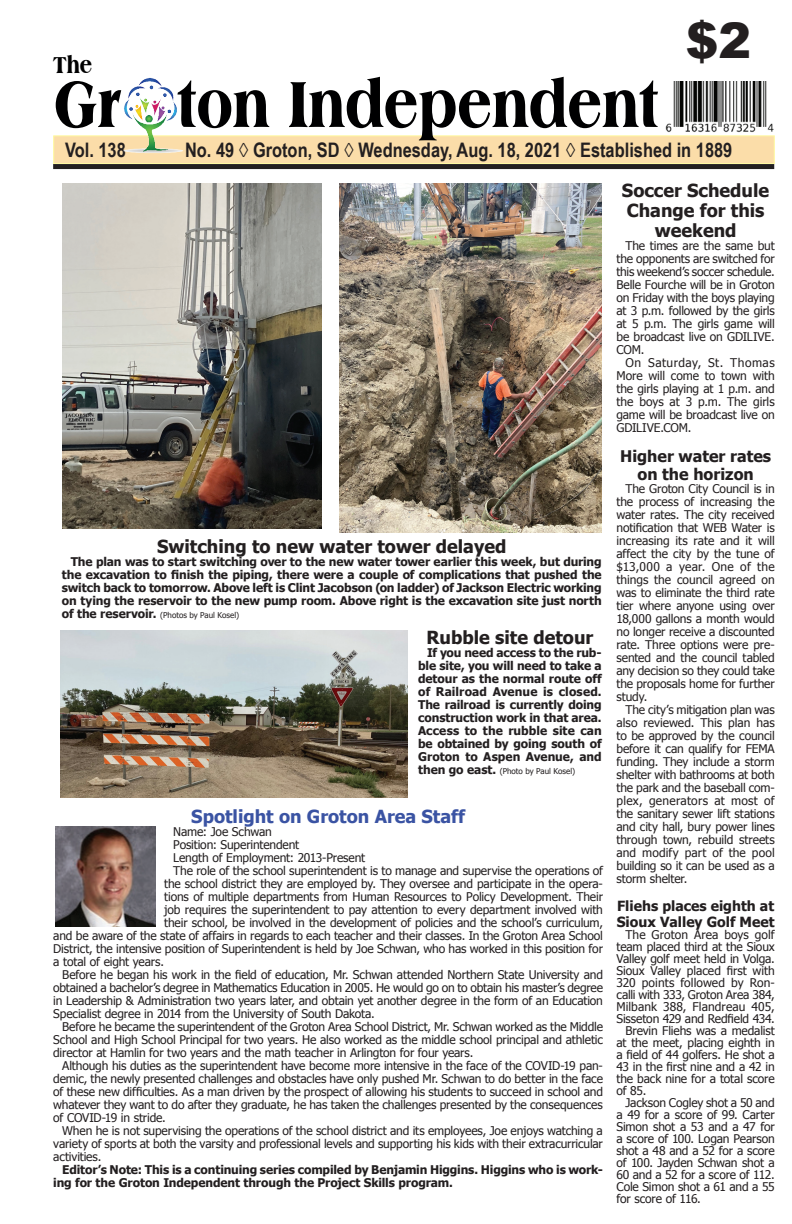
<style>
.page{position:relative;width:792px;height:1224px;background:#fff}
.page>*{position:absolute;margin:0;border:0;box-sizing:border-box;transform-origin:0 0}
.t1{font:800 condensed 68.7px "Americana BT";color:#000001}
.t2{font:900 49px "Arial";color:#231f20}
.t3{font:800 condensed 24.7px "Americana BT";color:#000001}
.t4{font:700 20px "Arial Narrow";color:#231f20}
.t5{font:700 18px/19.8px "Tahoma";color:#231f20;text-align:center}
.t6{font:700 18px "Tahoma";color:#3a53a3}
.t7{font:700 16px/17.6px "Tahoma";color:#231f20;text-align:center}
.t8{font:700 14px/15.4px "Tahoma";color:#231f20}
.t9{font:12px/13px "Tahoma";letter-spacing:-.01em;color:#231f20;text-align:justify}
.t10{font:700 12px/13px "Tahoma";letter-spacing:-.01em;color:#231f20;text-align:justify}
.t11{font:8px "Tahoma";color:#231f20}
.s1{font-weight:700;font-size:12px}
</style>
<div class="page">
<div style="left:53px;top:135px;width:722px;height:29px;background:#fbdda9"></div>
<img style="left:666px;top:81px;width:108px;height:51px">
<div style="left:53px;top:164px;width:721px;height:5px;background:#231f20"></div>
<img style="left:123px;top:78px;width:60px;height:75px">
<img style="left:63px;top:183px;width:258px;height:345px">
<img style="left:60px;top:631px;width:347px;height:167px">
<img style="left:340px;top:183px;width:262px;height:350px">
<img style="left:55px;top:827px;width:100px;height:100px">
<h3 class="t3" style="left:53px;top:50px;width:41px">The</h3>
<h1 class="t1" style="left:54px;top:62px;width:606px">Gr ton Independent</h1>
<h2 class="t2" style="left:686px;top:5px;width:67px">$2</h2>
<h3 class="t4" style="left:65px;top:135px;width:62px">Vol. 138</h3>
<h3 class="t4" style="left:185px;top:135px;width:549px">No. 49 ◊ Groton, SD ◊ Wednesday, Aug. 18, 2021 ◊ Established in 1889</h3>
<h3 class="t5" style="left:157px;top:535px;width:351px">Switching to new water tower delayed</h3>
<p class="t10" style="left:62px;top:554px;width:542px;text-indent:9px">The plan was to start switching over to the new water tower earlier this week, but during the excavation to finish the piping, there were a couple of complications that pushed the switch back to tomorrow. Above left is Clint Jacobson (on ladder) of Jackson Electric working on tying the reservoir to the new pump room. Above right is the excavation site just north</p>
<p class="t11" style="left:62px;top:610px;width:179px"><span class="s1">of the reservoir.</span> (Photos by Paul Kosel)</p>
<h3 class="t5" style="left:427px;top:627px;width:168px">Rubble site detour</h3>
<p class="t10" style="left:418px;top:646px;width:185px;text-indent:9px">If you need access to the rub&shy;ble site, you will need to take a detour as the normal route off of Railroad Avenue is closed.<br>The railroad is currently doing construction work in that area.<br>Access to the rubble site can be obtained by going south of Groton to Aspen Avenue, and</p>
<p class="t11" style="left:418px;top:766px;width:159px"><span class="s1">then go east.</span> (Photo by Paul Kosel)</p>
<h3 class="t6" style="left:191px;top:804px;width:275px">Spotlight on Groton Area Staff</h3>
<p class="t9" style="left:173px;top:825px;width:100px">Name: Joe Schwan</p>
<p class="t9" style="left:173px;top:838px;width:128px">Position: Superintendent</p>
<p class="t9" style="left:173px;top:851px;width:194px">Length of Employment: 2013-Present</p>
<p class="t9" style="left:173px;top:864px;width:431px">The role of the school superintendent is to manage and supervise the operations of</p>
<p class="t9" style="left:164px;top:877px;width:440px">the school district they are employed by. They oversee and participate in the opera-</p>
<p class="t9" style="left:164px;top:890px;width:440px">tions of multiple departments from Human Resources to Policy Development. Their</p>
<p class="t9" style="left:164px;top:903px;width:440px">job requires the superintendent to pay attention to every department involved with</p>
<p class="t9" style="left:164px;top:916px;width:440px">their school, be involved in the development of policies and the school’s curriculum,</p>
<p class="t9" style="left:53px;top:929px;width:551px">and be aware of the state of affairs in regards to each teacher and their classes. In the Groton Area School</p>
<p class="t9" style="left:53px;top:942px;width:551px">District, the intensive position of Superintendent is held by Joe Schwan, who has worked in this position for</p>
<p class="t9" style="left:53px;top:955px;width:112px">a total of eight years.</p>
<p class="t9" style="left:62px;top:968px;width:542px">Before he began his work in the field of education, Mr. Schwan attended Northern State University and</p>
<p class="t9" style="left:53px;top:981px;width:551px">obtained a bachelor’s degree in Mathematics Education in 2005. He would go on to obtain his master’s degree</p>
<p class="t9" style="left:53px;top:994px;width:551px">in Leadership &amp; Administration two years later, and obtain yet another degree in the form of an Education</p>
<p class="t9" style="left:53px;top:1007px;width:323px">Specialist degree in 2014 from the University of South Dakota.</p>
<p class="t9" style="left:62px;top:1020px;width:542px">Before he became the superintendent of the Groton Area School District, Mr. Schwan worked as the Middle</p>
<p class="t9" style="left:53px;top:1033px;width:551px">School and High School Principal for two years. He also worked as the middle school principal and athletic</p>
<p class="t9" style="left:53px;top:1046px;width:422px">director at Hamlin for two years and the math teacher in Arlington for four years.</p>
<p class="t9" style="left:62px;top:1059px;width:542px">Although his duties as the superintendent have become more intensive in the face of the COVID-19 pan-</p>
<p class="t9" style="left:53px;top:1072px;width:551px">demic, the newly presented challenges and obstacles have only pushed Mr. Schwan to do better in the face</p>
<p class="t9" style="left:53px;top:1085px;width:551px">of these new difficulties. As a man driven by the prospect of allowing his students to succeed in school and</p>
<p class="t9" style="left:53px;top:1098px;width:551px">whatever they want to do after they graduate, he has taken the challenges presented by the consequences</p>
<p class="t9" style="left:53px;top:1111px;width:114px">of COVID-19 in stride.</p>
<p class="t9" style="left:62px;top:1124px;width:542px">When he is not supervising the operations of the school district and its employees, Joe enjoys watching a</p>
<p class="t9" style="left:53px;top:1137px;width:551px">variety of sports at both the varsity and professional levels and supporting his kids with their extracurricular</p>
<p class="t9" style="left:53px;top:1150px;width:50px">activities.</p>
<p class="t10" style="left:53px;top:1162px;width:551px;text-indent:9px">Editor’s Note: This is a continuing series compiled by Benjamin Higgins. Higgins who is work&shy;ing for the Groton Independent through the Project Skills program.</p>
<h3 class="t5" style="left:622px;top:180px;width:149px">Soccer Schedule<br>Change for this weekend</h3>
<p class="t9" style="left:616px;top:238px;width:160px;text-indent:9px">The times are the same but the opponents are switched for this weekend’s soccer schedule.<br>Belle Fourche will be in Groton on Friday with the boys playing at 3 p.m. followed by the girls at 5 p.m. The girls game will be broadcast live on GDILIVE.<br>COM.</p>
<p class="t9" style="left:616px;top:355px;width:160px;text-indent:9px">On Saturday, St. Thomas More will come to town with the girls playing at 1 p.m. and the boys at 3 p.m. The girls game will be broadcast live on GDILIVE.COM.</p>
<h3 class="t7" style="left:620px;top:447px;width:153px">Higher water rates on the horizon</h3>
<p class="t9" style="left:616px;top:482px;width:160px;text-indent:9px">The Groton City Council is in the process of increasing the water rates. The city received notification that WEB Water is increasing its rate and it will affect the city by the tune of $13,000 a year. One of the things the council agreed on was to eliminate the third rate tier where anyone using over 18,000 gallons a month would no longer receive a discounted rate. Three options were pre&shy;sented and the council tabled any decision so they could take the proposals home for further study.</p>
<p class="t9" style="left:616px;top:702px;width:160px;text-indent:9px">The city’s mitigation plan was also reviewed. This plan has to be approved by the council before it can qualify for FEMA funding. They include a storm shelter with bathrooms at both the park and the baseball com&shy;plex, generators at most of the sanitary sewer lift stations and city hall, bury power lines through town, rebuild streets and modify part of the pool building so it can be used as a storm shelter.</p>
<p class="t8" style="left:617px;top:898px;width:159px">Fliehs places eighth at<br>Sioux Valley Golf Meet</p>
<p class="t9" style="left:626px;top:927px;width:151px">The Groton Area boys golf</p>
<p class="t9" style="left:616px;top:939px;width:160px">team placed third at the Sioux</p>
<p class="t9" style="left:616px;top:951px;width:160px">Valley golf meet held in Volga.</p>
<p class="t9" style="left:616px;top:963px;width:160px">Sioux Valley placed first with</p>
<p class="t9" style="left:616px;top:975px;width:160px">320 points followed by Ron-</p>
<p class="t9" style="left:616px;top:987px;width:160px">calli with 333, Groton Area 384,</p>
<p class="t9" style="left:616px;top:999px;width:160px">Milbank 388, Flandreau 405,</p>
<p class="t9" style="left:616px;top:1011px;width:160px">Sisseton 429 and Redfield 434.</p>
<p class="t9" style="left:626px;top:1023px;width:151px">Brevin Fliehs was a medalist</p>
<p class="t9" style="left:616px;top:1035px;width:160px">at the meet, placing eighth in</p>
<p class="t9" style="left:616px;top:1047px;width:160px">a field of 44 golfers. He shot a</p>
<p class="t9" style="left:616px;top:1059px;width:160px">43 in the first nine and a 42 in</p>
<p class="t9" style="left:616px;top:1071px;width:160px">the back nine for a total score</p>
<p class="t9" style="left:616px;top:1083px;width:31px">of 85.</p>
<p class="t9" style="left:626px;top:1095px;width:151px">Jackson Cogley shot a 50 and</p>
<p class="t9" style="left:616px;top:1107px;width:160px">a 49 for a score of 99. Carter</p>
<p class="t9" style="left:616px;top:1119px;width:160px">Simon shot a 53 and a 47 for</p>
<p class="t9" style="left:616px;top:1131px;width:160px">a score of 100. Logan Pearson</p>
<p class="t9" style="left:616px;top:1143px;width:160px">shot a 48 and a 52 for a score</p>
<p class="t9" style="left:616px;top:1155px;width:160px">of 100. Jayden Schwan shot a</p>
<p class="t9" style="left:616px;top:1167px;width:160px">60 and a 52 for a score of 112.</p>
<p class="t9" style="left:616px;top:1179px;width:160px">Cole Simon shot a 61 and a 55</p>
<p class="t9" style="left:616px;top:1191px;width:86px">for score of 116.</p>
</div>
